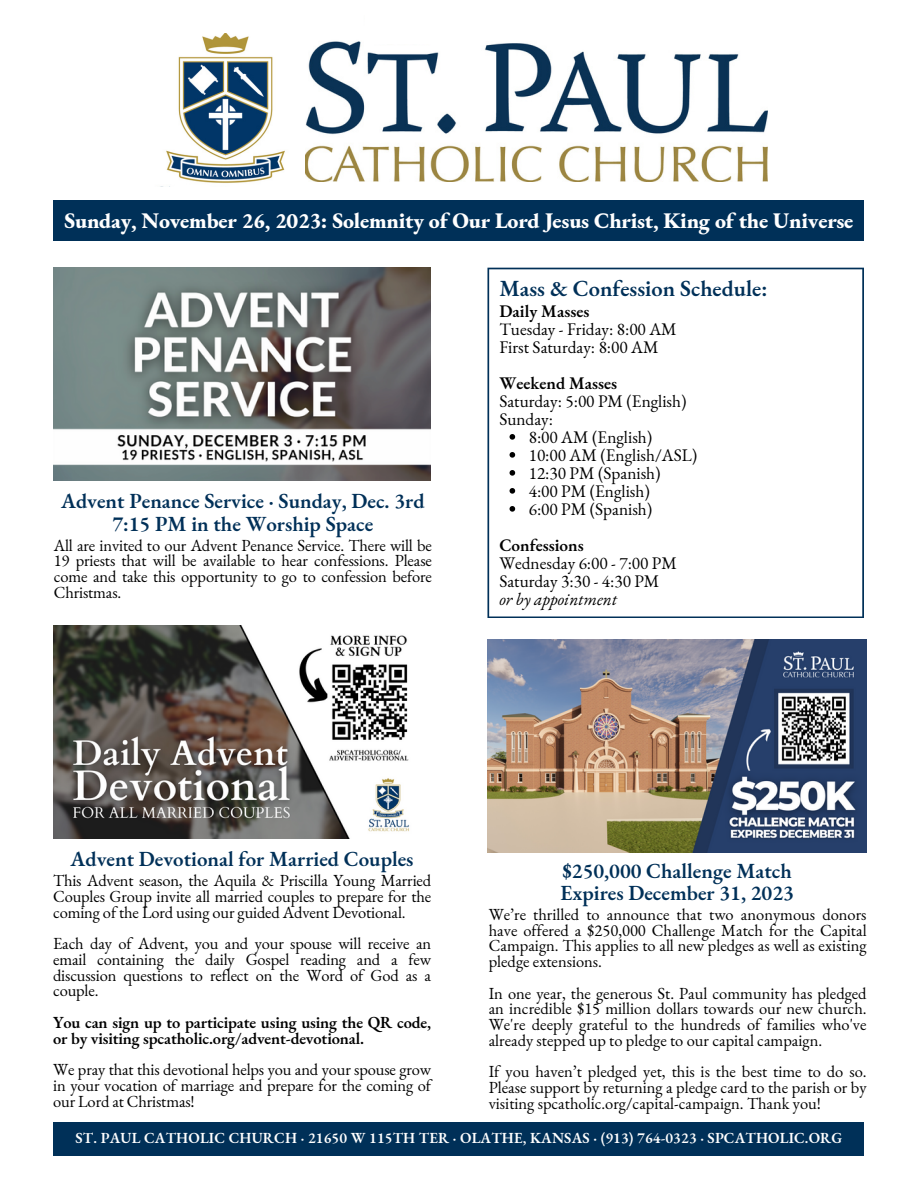
<style>
.page{position:relative;width:918px;height:1188px;background:#fff}
.page>*{position:absolute;margin:0;border:0;box-sizing:border-box;transform-origin:0 0}
.t1{font:600 22.5px "EB Garamond";color:#003058}
.t2{font:800 21.75px "EB Garamond";letter-spacing:-.01em;color:#fff}
.t3{font:600 21px "EB Garamond";color:#003058}
.t4{font:17.25px "EB Garamond";color:#000}
.t5{font:600 17.25px "EB Garamond";color:#000}
.t6{font:italic 17.25px "EB Garamond";color:#000}
.t7{font:16.5px/15.8px "EB Garamond";letter-spacing:-.01em;color:#000;text-align:justify}
.t8{font:600 16.5px/15.8px "EB Garamond";letter-spacing:-.01em;color:#000}
.t9{font:600 15px "EB Garamond";letter-spacing:.01em;color:#fff}
</style>
<div class="page">
<div style="left:54px;top:1123px;width:810px;height:33px;background:#003058"></div>
<img style="left:305px;top:41px;width:462px;height:141px">
<img style="left:160px;top:34px;width:125px;height:153px">
<div style="left:365px;top:5px;width:94px;height:39px;background:#fff"></div>
<svg style="left:487px;top:268px;width:377px;height:350px"></svg>
<div style="left:54px;top:201px;width:810px;height:40px;background:#003058"></div>
<img style="left:487px;top:640px;width:380px;height:212px">
<svg style="left:510px;top:434px;width:5px;height:6px"></svg>
<svg style="left:510px;top:452px;width:5px;height:6px"></svg>
<svg style="left:510px;top:470px;width:5px;height:6px"></svg>
<svg style="left:510px;top:488px;width:5px;height:6px"></svg>
<svg style="left:510px;top:506px;width:5px;height:6px"></svg>
<img style="left:53px;top:626px;width:356px;height:212px">
<img style="left:54px;top:268px;width:377px;height:212px">
<p class="t2" style="left:64px;top:206px;width:791px">Sunday, November 26, 2023: Solemnity of Our Lord Jesus Christ, King of the Universe</p>
<p class="t3" style="left:61px;top:487px;width:365px">Advent Penance Service · Sunday, Dec. 3rd</p>
<p class="t3" style="left:112px;top:509px;width:262px">7:15 PM in the Worship Space</p>
<p class="t7" style="left:54px;top:537px;width:380px">All are invited to our Advent Penance Service. There will be 19 priests that will be available to hear confessions. Please come and take this opportunity to go to confession before Christmas.</p>
<p class="t1" style="left:499px;top:273px;width:270px">Mass &amp; Confession Schedule:</p>
<p class="t5" style="left:499px;top:300px;width:91px">Daily Masses</p>
<p class="t4" style="left:499px;top:318px;width:179px">Tuesday - Friday: 8:00 AM</p>
<p class="t4" style="left:499px;top:336px;width:161px">First Saturday: 8:00 AM</p>
<p class="t5" style="left:499px;top:372px;width:119px">Weekend Masses</p>
<p class="t4" style="left:499px;top:390px;width:189px">Saturday: 5:00 PM (English)</p>
<p class="t4" style="left:499px;top:408px;width:55px">Sunday:</p>
<p class="t4" style="left:529px;top:426px;width:125px">8:00 AM (English)</p>
<p class="t4" style="left:529px;top:444px;width:170px">10:00 AM (English/ASL)</p>
<p class="t4" style="left:529px;top:462px;width:133px">12:30 PM (Spanish)</p>
<p class="t4" style="left:529px;top:480px;width:123px">4:00 PM (English)</p>
<p class="t4" style="left:529px;top:498px;width:125px">6:00 PM (Spanish)</p>
<p class="t5" style="left:499px;top:534px;width:86px">Confessions</p>
<p class="t4" style="left:499px;top:552px;width:179px">Wednesday 6:00 - 7:00 PM</p>
<p class="t4" style="left:499px;top:570px;width:162px">Saturday 3:30 - 4:30 PM</p>
<p class="t6" style="left:499px;top:588px;width:119px">or by appointment</p>
<p class="t3" style="left:71px;top:845px;width:344px">Advent Devotional for Married Couples</p>
<p class="t7" style="left:53px;top:872px;width:380px">This Advent season, the Aquila &amp; Priscilla Young Married Couples Group invite all married couples to prepare for the coming of the Lord using our guided Advent Devotional.</p>
<p class="t7" style="left:53px;top:935px;width:380px">Each day of Advent, you and your spouse will receive an email containing the daily Gospel reading and a few discussion questions to reflect on the Word of God as a couple.</p>
<p class="t8" style="left:53px;top:1014px;width:380px">You can sign up to participate using using the QR code, or by visiting spcatholic.org/advent-devotional.</p>
<p class="t7" style="left:53px;top:1061px;width:380px">We pray that this devotional helps you and your spouse grow in your vocation of marriage and prepare for the coming of our Lord at Christmas!</p>
<p class="t3" style="left:562px;top:857px;width:231px">$250,000 Challenge Match</p>
<p class="t3" style="left:560px;top:879px;width:235px">Expires December 31, 2023</p>
<p class="t7" style="left:489px;top:906px;width:379px">We’re thrilled to announce that two anonymous donors have offered a $250,000 Challenge Match for the Capital Campaign. This applies to all new pledges as well as existing pledge extensions.</p>
<p class="t7" style="left:489px;top:985px;width:379px">In one year, the generous St. Paul community has pledged an incredible $15 million dollars towards our new church.<br>We're deeply grateful to the hundreds of families who've already stepped up to pledge to our capital campaign.</p>
<p class="t7" style="left:489px;top:1064px;width:379px">If you haven’t pledged yet, this is the best time to do so.<br>Please support by returning a pledge card to the parish or by visiting spcatholic.org/capital-campaign. Thank you!</p>
<p class="t9" style="left:76px;top:1127px;width:768px">ST. PAUL CATHOLIC CHURCH · 21650 W 115TH TER · OLATHE, KANSAS · (913) 764-0323 · SPCATHOLIC.ORG</p>
</div>
